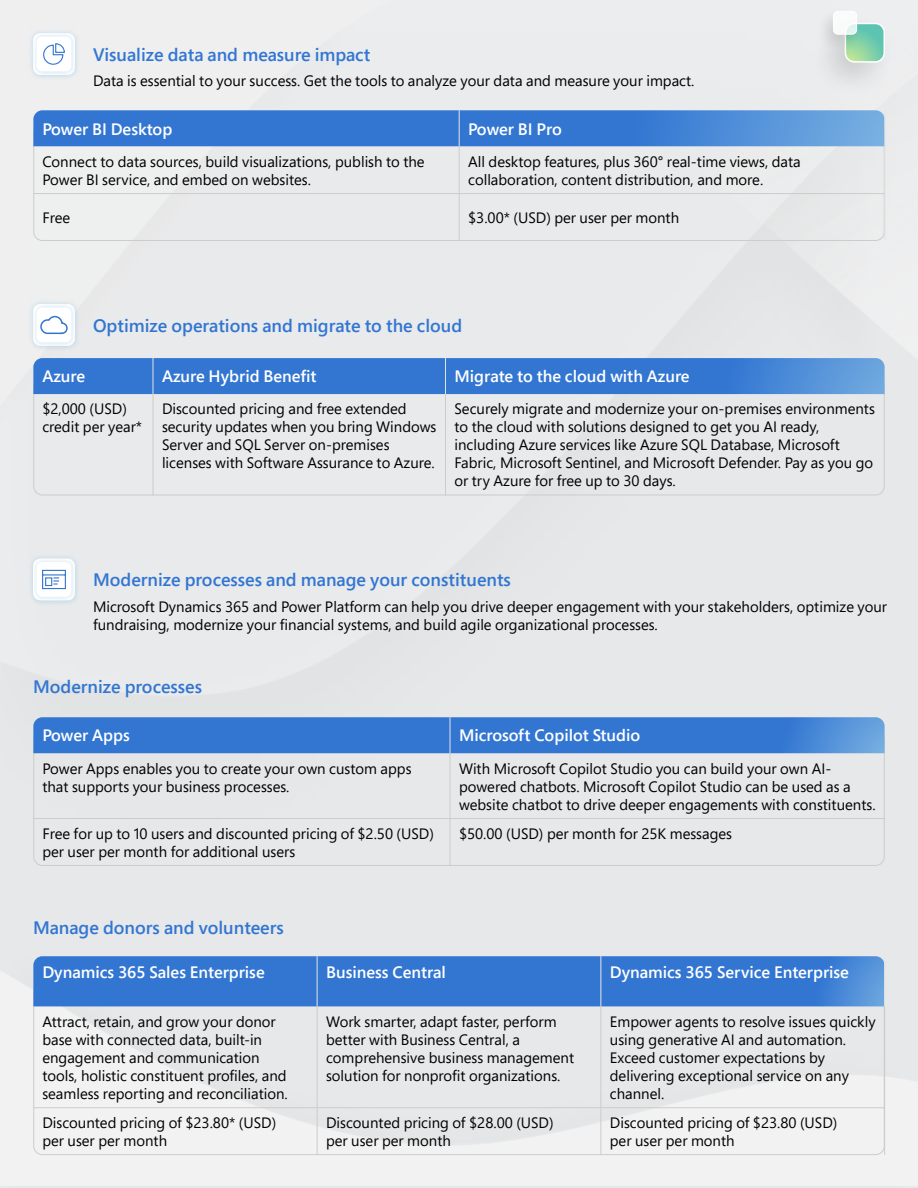
<style>
.page{position:relative;width:918px;height:1188px;background:#fff}
.page>*{position:absolute;margin:0;border:0;box-sizing:border-box;transform-origin:0 0}
.Header_H3{font:600 18px "Segoe Pro";color:#3276d2}
.Table_Header_H4{font:600 16.5px "Segoe Pro";color:#fff}
.Table_Body{font:15px/18px "Segoe Pro";color:#000}
.Body_1{font:15px/18px "Segoe Pro";color:#000}
</style>
<div class="page">
<div style="left:810px;top:11px;width:86px;height:86px;background:#000;opacity:.14"></div>
<svg style="left:845px;top:23px;width:39px;height:39px"></svg>
<div style="left:845px;top:23px;width:40px;height:40px;border:2px solid #fff;border-radius:9px"></div>
<div style="left:815px;top:5px;width:48px;height:48px;background:#000;opacity:.14"></div>
<svg style="left:833px;top:11px;width:24px;height:23px"></svg>
<div style="left:833px;top:11px;width:24px;height:24px;border:1px solid #fff;border-radius:4px"></div>
<div style="left:28px;top:28px;width:52px;height:52px;background:#eaecef"></div>
<div style="left:31px;top:31px;width:46px;height:46px;background:#95c7e7;opacity:.5"></div>
<div style="left:37px;top:37px;width:34px;height:34px;background:#fff;border-radius:6px"></div>
<svg style="left:43px;top:43px;width:22px;height:22px"></svg>
<div style="left:33px;top:146px;width:852px;height:95px;background:#e9eaeb"></div>
<svg style="left:33px;top:110px;width:852px;height:36px;background:#3e7fd4"></svg>
<hr style="left:459px;top:110px;width:1px;height:36px;background:#e5e5e5">
<hr style="left:885px;top:110px;width:1px;height:36px;background:#e5e5e5">
<hr style="left:885px;top:146px;width:1px;height:48px;background:#e5e5e5">
<hr style="left:885px;top:194px;width:1px;height:47px;background:#e5e5e5">
<hr style="left:459px;top:146px;width:1px;height:47px;background:#ccc">
<hr style="left:33px;top:193px;width:426px;height:1px;background:#ccc">
<hr style="left:459px;top:193px;width:426px;height:1px;background:#ccc">
<hr style="left:459px;top:194px;width:1px;height:47px;background:#ccc">
<div style="left:28px;top:299px;width:52px;height:52px;background:#e8ecee"></div>
<div style="left:31px;top:302px;width:46px;height:46px;background:#95c7e7;opacity:.5"></div>
<div style="left:37px;top:308px;width:34px;height:34px;background:#fff;border-radius:6px"></div>
<svg style="left:40px;top:315px;width:28px;height:20px"></svg>
<div style="left:33px;top:394px;width:852px;height:102px;background:#e9eaeb"></div>
<svg style="left:33px;top:358px;width:852px;height:36px;background:#387bd3"></svg>
<hr style="left:153px;top:358px;width:1px;height:36px;background:#e5e5e5">
<hr style="left:445px;top:358px;width:1px;height:36px;background:#e5e5e5">
<hr style="left:153px;top:394px;width:1px;height:101px;background:#ccc">
<hr style="left:445px;top:394px;width:1px;height:101px;background:#ccc">
<div style="left:28px;top:553px;width:52px;height:53px;background:#e5e8ea"></div>
<div style="left:31px;top:557px;width:46px;height:45px;background:#95c7e7;opacity:.5"></div>
<div style="left:37px;top:562px;width:34px;height:35px;background:#fff;border-radius:6px"></div>
<svg style="left:42px;top:569px;width:24px;height:21px"></svg>
<div style="left:33px;top:753px;width:852px;height:113px;background:#e7e8e9"></div>
<svg style="left:33px;top:717px;width:852px;height:36px;background:#377ad2"></svg>
<hr style="left:450px;top:717px;width:1px;height:36px;background:#e5e5e5">
<hr style="left:450px;top:753px;width:1px;height:65px;background:#ccc">
<hr style="left:450px;top:819px;width:1px;height:47px;background:#ccc">
<hr style="left:33px;top:818px;width:417px;height:1px;background:#ccc">
<hr style="left:450px;top:818px;width:435px;height:1px;background:#ccc">
<svg style="left:33px;top:1006px;width:851px;height:149px"></svg>
<svg style="left:33px;top:956px;width:851px;height:50px;background:#3578d2"></svg>
<hr style="left:317px;top:956px;width:1px;height:50px;background:#e5e5e5">
<hr style="left:600px;top:956px;width:1px;height:50px;background:#e5e5e5">
<hr style="left:884px;top:956px;width:1px;height:50px;background:#e5e5e5">
<hr style="left:317px;top:1006px;width:1px;height:101px;background:#ccc">
<hr style="left:600px;top:1006px;width:1px;height:101px;background:#ccc">
<hr style="left:317px;top:1108px;width:1px;height:47px;background:#ccc">
<hr style="left:600px;top:1108px;width:1px;height:47px;background:#ccc">
<hr style="left:884px;top:1006px;width:1px;height:101px;background:#ccc">
<hr style="left:884px;top:1108px;width:1px;height:47px;background:#ccc">
<hr style="left:33px;top:1107px;width:284px;height:1px;background:#ccc">
<hr style="left:317px;top:1107px;width:284px;height:1px;background:#ccc">
<hr style="left:601px;top:1107px;width:284px;height:1px;background:#ccc">
<h3 class="Header_H3" style="left:93px;top:42px;width:279px">Visualize data and measure impact</h3>
<p class="Body_1" style="left:93px;top:71px;width:603px">Data is essential to your success. Get the tools to analyze your data and measure your impact.</p>
<h4 class="Table_Header_H4" style="left:42px;top:117px;width:131px">Power BI Desktop</h4>
<h4 class="Table_Header_H4" style="left:468px;top:117px;width:95px">Power BI Pro</h4>
<p class="Table_Body" style="left:42px;top:152px;width:384px">Connect to data sources, build visualizations, publish to the<br>Power BI service, and embed on websites.</p>
<p class="Table_Body" style="left:468px;top:152px;width:334px">All desktop features, plus 360° real-time views, data collaboration, content distribution, and more.</p>
<p class="Table_Body" style="left:42px;top:208px;width:29px">Free</p>
<p class="Table_Body" style="left:468px;top:208px;width:213px">$3.00* (USD) per user per month</p>
<h3 class="Header_H3" style="left:93px;top:313px;width:371px">Optimize operations and migrate to the cloud</h3>
<h4 class="Table_Header_H4" style="left:42px;top:365px;width:44px">Azure</h4>
<h4 class="Table_Header_H4" style="left:162px;top:365px;width:156px">Azure Hybrid Benefit</h4>
<h4 class="Table_Header_H4" style="left:454px;top:365px;width:237px">Migrate to the cloud with Azure</h4>
<p class="Table_Body" style="left:42px;top:400px;width:101px">$2,000 (USD) credit per year*</p>
<p class="Table_Body" style="left:162px;top:400px;width:276px">Discounted pricing and free extended security updates when you bring Windows Server and SQL Server on-premises licenses with Software Assurance to Azure.</p>
<p class="Table_Body" style="left:454px;top:400px;width:422px">Securely migrate and modernize your on-premises environments to the cloud with solutions designed to get you AI ready, including Azure services like Azure SQL Database, Microsoft Fabric, Microsoft Sentinel, and Microsoft Defender. Pay as you go or try Azure for free up to 30 days.</p>
<h3 class="Header_H3" style="left:93px;top:568px;width:419px">Modernize processes and manage your constituents</h3>
<p class="Body_1" style="left:93px;top:597px;width:796px">Microsoft Dynamics 365 and Power Platform can help you drive deeper engagement with your stakeholders, optimize your fundraising, modernize your financial systems, and build agile organizational processes.</p>
<h3 class="Header_H3" style="left:33px;top:674px;width:171px">Modernize processes</h3>
<h4 class="Table_Header_H4" style="left:42px;top:724px;width:89px">Power Apps</h4>
<h4 class="Table_Header_H4" style="left:459px;top:724px;width:183px">Microsoft Copilot Studio</h4>
<p class="Table_Body" style="left:42px;top:759px;width:371px">Power Apps enables you to create your own custom apps that supports your business processes.</p>
<p class="Table_Body" style="left:459px;top:759px;width:418px">With Microsoft Copilot Studio you can build your own AI&shy;powered chatbots. Microsoft Copilot Studio can be used as a website chatbot to drive deeper engagements with constituents.</p>
<p class="Table_Body" style="left:42px;top:824px;width:393px">Free for up to 10 users and discounted pricing of $2.50 (USD) per user per month for additional users</p>
<p class="Table_Body" style="left:459px;top:824px;width:275px">$50.00 (USD) per month for 25K messages</p>
<h3 class="Header_H3" style="left:33px;top:916px;width:252px">Manage donors and volunteers</h3>
<h4 class="Table_Header_H4" style="left:42px;top:961px;width:224px">Dynamics 365 Sales Enterprise</h4>
<h4 class="Table_Header_H4" style="left:326px;top:961px;width:121px">Business Central</h4>
<h4 class="Table_Header_H4" style="left:610px;top:961px;width:241px">Dynamics 365 Service Enterprise</h4>
<p class="Table_Body" style="left:42px;top:1012px;width:247px">Attract, retain, and grow your donor base with connected data, built-in engagement and communication tools, holistic constituent profiles, and seamless reporting and reconciliation.</p>
<p class="Table_Body" style="left:326px;top:1012px;width:249px">Work smarter, adapt faster, perform better with Business Central, a comprehensive business management solution for nonprofit organizations.</p>
<p class="Table_Body" style="left:610px;top:1012px;width:267px">Empower agents to resolve issues quickly using generative AI and automation.<br>Exceed customer expectations by delivering exceptional service on any channel.</p>
<p class="Table_Body" style="left:42px;top:1113px;width:235px">Discounted pricing of $23.80* (USD) per user per month</p>
<p class="Table_Body" style="left:326px;top:1113px;width:229px">Discounted pricing of $28.00 (USD) per user per month</p>
<p class="Table_Body" style="left:610px;top:1113px;width:229px">Discounted pricing of $23.80 (USD) per user per month</p>
</div>
